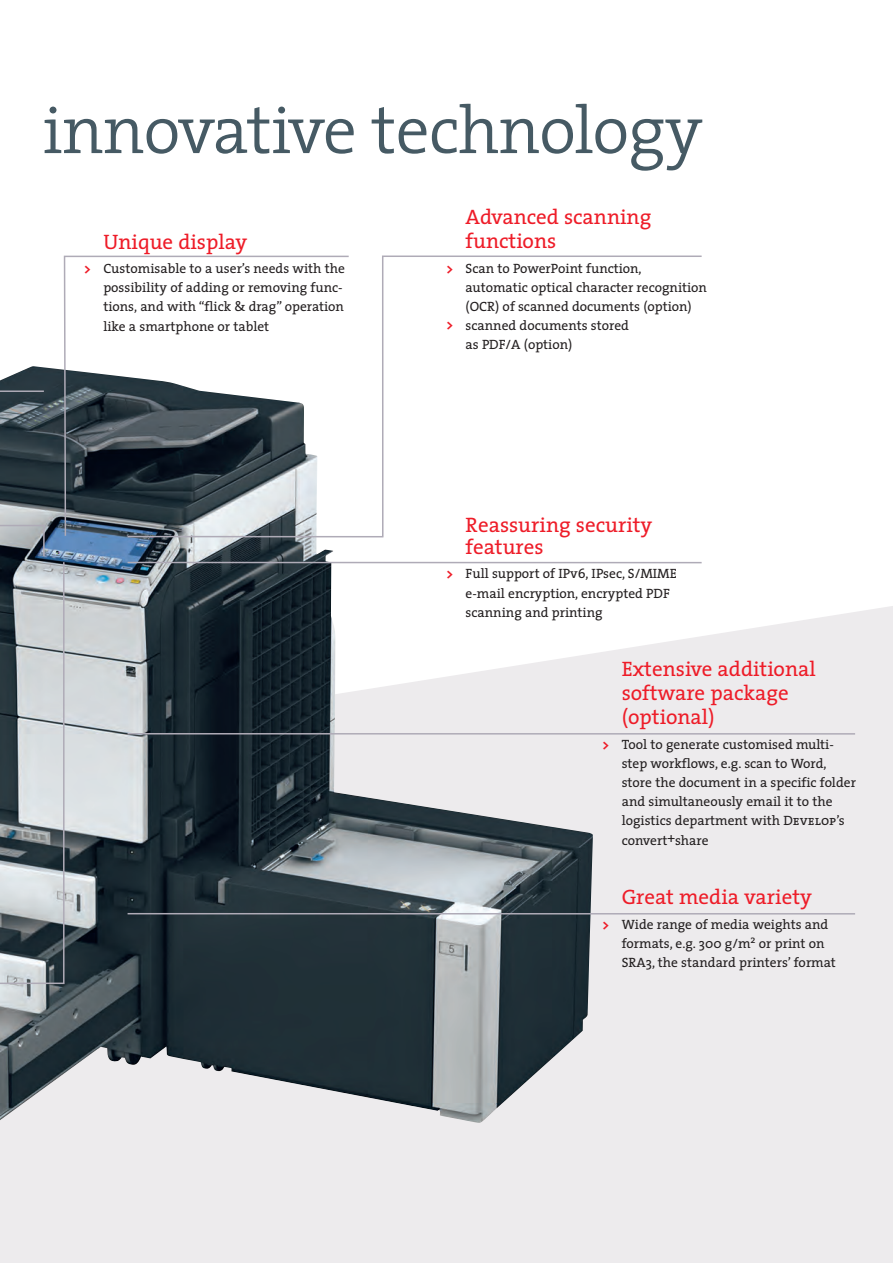
<style>
.page{position:relative;width:893px;height:1263px;background:#fff}
.page>*{position:absolute;margin:0;border:0;box-sizing:border-box;transform-origin:0 0}
.t1{font:300 67.5px "The Serif";letter-spacing:-.01em;color:#465a64}
.t2{font:21px/24.5px "The Serif";color:#ee1c28}
.t3{font:13.5px/19.2px "The Serif";color:#231f20}
.s1{font-weight:700;color:#ee1c28}
.s2{font-family:"The Serif Caps"}
</style>
<div class="page">
<div style="left:0;top:606px;width:893px;height:657px;background:#edebed"></div>
<img style="left:0;top:366px;width:593px;height:758px">
<svg style="left:63px;top:255px;width:287px;height:282px"></svg>
<svg style="left:381px;top:255px;width:321px;height:283px"></svg>
<hr style="left:0;top:390px;width:44px;height:2px;background:#afabb7">
<hr style="left:128px;top:733px;width:727px;height:2px;background:#afabb7">
<hr style="left:128px;top:913px;width:727px;height:1px;background:#afabb7">
<hr style="left:128px;top:562px;width:574px;height:1px;background:#afabb7">
<hr style="left:128px;top:536px;width:255px;height:1px;background:#afabb7">
<svg style="left:0;top:524px;width:65px;height:461px;background:#929ba0"></svg>
<h1 class="t1" style="left:43px;top:104px;width:662px">innovative technology</h1>
<h2 class="t2" style="left:103px;top:232px;width:145px">Unique display</h2>
<p class="t3" style="left:103px;top:260px;width:243px;text-indent:-19px"><span class="s1">&gt;</span> Customisable to a user’s needs with the possibility of adding or removing func&shy;tions, and with “flick &amp; drag” operation like a smartphone or tablet</p>
<h2 class="t2" style="left:466px;top:207px;width:187px">Advanced scanning functions</h2>
<p class="t3" style="left:446px;top:260px;width:197px"><span class="s1">&gt;</span> Scan to PowerPoint function,</p>
<p class="t3" style="left:466px;top:279px;width:243px">automatic optical character recognition</p>
<p class="t3" style="left:466px;top:298px;width:228px">(OCR) of scanned documents (option)</p>
<p class="t3" style="left:446px;top:317px;width:184px"><span class="s1">&gt;</span> scanned documents stored</p>
<p class="t3" style="left:466px;top:336px;width:108px">as PDF/A (option)</p>
<h2 class="t2" style="left:466px;top:516px;width:188px;line-height:21.8px">Reassuring security features</h2>
<p class="t3" style="left:466px;top:566px;width:213px;text-indent:-19px"><span class="s1">&gt;</span> Full support of IPv6, IPsec, S/MIME e-mail encryption, encrypted PDF scanning and printing</p>
<h2 class="t2" style="left:622px;top:658px;width:196px">Extensive additional software package (optional)</h2>
<p class="t3" style="left:622px;top:736px;width:236px;text-indent:-19px"><span class="s1">&gt;</span> Tool to generate customised multi&shy;step workflows, e.g. scan to Word, store the document in a specific folder and simultaneously email it to the logistics department with <span class="s2">Develop</span>’s convert+share</p>
<h2 class="t2" style="left:622px;top:887px;width:192px">Great media variety</h2>
<p class="t3" style="left:622px;top:916px;width:216px;text-indent:-19px"><span class="s1">&gt;</span> Wide range of media weights and formats, e.g. 300 g/m<sup>2</sup> or print on<br>SRA3, the standard printers’ format</p>
</div>
